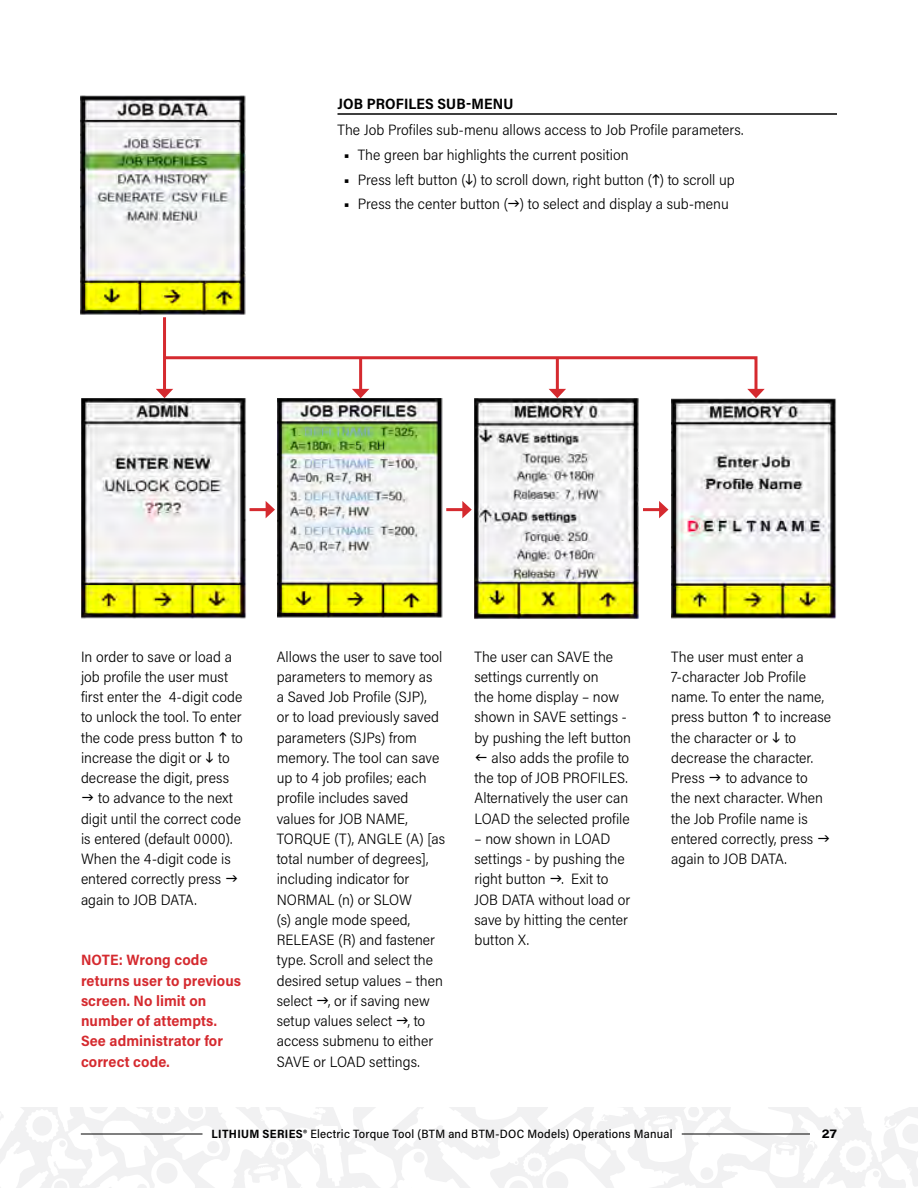
<style>
.page{position:relative;width:918px;height:1188px;background:#fff}
.page>*{position:absolute;margin:0;border:0;box-sizing:border-box;transform-origin:0 0}
.t1{font:300 15px/20.2px "Acumin Pro Semi Cond";color:#000}
.t2{font:700 15px/20.2px "Acumin Pro Semi Cond";letter-spacing:.005em;color:#d52a2f}
.t3{font:700 15px "Acumin Pro Semi Cond";letter-spacing:.01em;color:#000}
.t4{font:500 12px "Acumin Pro Semi Cond";letter-spacing:.02em;color:#000}
.t5{font:700 12px "Acumin Pro Wide";color:#000}
.s1{font-weight:900}
.s2{font-weight:700}
</style>
<div class="page">
<svg style="left:0;top:1107px;width:918px;height:81px"></svg>
<hr style="left:682px;top:1134px;width:128px;height:1px;background:#000">
<hr style="left:81px;top:1134px;width:122px;height:1px;background:#000">
<hr style="left:338px;top:113px;width:499px;height:2px;background:#000">
<img style="left:81px;top:95px;width:165px;height:220px">
<hr style="left:163px;top:317px;width:3px;height:75px;background:#d52a2f">
<svg style="left:156px;top:356px;width:609px;height:42px"></svg>
<img style="left:81px;top:398px;width:165px;height:221px">
<img style="left:278px;top:398px;width:165px;height:220px">
<img style="left:474px;top:398px;width:165px;height:221px">
<img style="left:671px;top:398px;width:165px;height:221px">
<hr style="left:250px;top:508px;width:18px;height:3px;background:#d52a2f">
<svg style="left:266px;top:501px;width:9px;height:17px"></svg>
<hr style="left:446px;top:508px;width:19px;height:3px;background:#d52a2f">
<svg style="left:462px;top:501px;width:10px;height:17px"></svg>
<hr style="left:643px;top:508px;width:19px;height:3px;background:#d52a2f">
<svg style="left:659px;top:501px;width:9px;height:17px"></svg>
<p class="t3" style="left:338px;top:93px;width:177px">JOB PROFILES SUB-MENU</p>
<p class="t1" style="left:338px;top:119px;width:407px">The Job Profiles sub-menu allows access to Job Profile parameters.</p>
<p class="t1" style="left:344px;top:144px;width:286px"><span class="s1">•</span> The green bar highlights the current position</p>
<p class="t1" style="left:344px;top:169px;width:392px"><span class="s1">•</span> Press left button ( ) to scroll down, right button ( ) to scroll up</p>
<p class="t1" style="left:344px;top:193px;width:386px"><span class="s1">•</span> Press the center button ( ) to select and display a sub-menu</p>
<p class="t1" style="left:81px;top:646px;width:153px">In order to save or load a</p>
<p class="t1" style="left:81px;top:666px;width:149px">job profile the user must</p>
<p class="t1" style="left:81px;top:686px;width:163px">first enter the 4-digit code</p>
<p class="t1" style="left:81px;top:706px;width:162px">to unlock the tool. To enter</p>
<p class="t1" style="left:81px;top:727px;width:163px">the code press button to</p>
<p class="t1" style="left:81px;top:747px;width:150px">increase the digit or to</p>
<p class="t1" style="left:81px;top:767px;width:150px">decrease the digit, press</p>
<p class="t1" style="left:98px;top:787px;width:136px">to advance to the next</p>
<p class="t1" style="left:81px;top:808px;width:162px">digit until the correct code</p>
<p class="t1" style="left:81px;top:828px;width:153px">is entered (default 0000).</p>
<p class="t1" style="left:81px;top:848px;width:151px">When the 4-digit code is</p>
<p class="t1" style="left:81px;top:868px;width:142px">entered correctly press</p>
<p class="t1" style="left:81px;top:889px;width:117px">again to JOB DATA.</p>
<p class="t2" style="left:81px;top:949px;width:162px">NOTE: Wrong code returns user to previous screen. No limit on number of attempts.<br>See administrator for correct code.</p>
<p class="t1" style="left:277px;top:646px;width:170px">Allows the user to save tool parameters to memory as<br>a Saved Job Profile (SJP),<br>or to load previously saved parameters (SJPs) from memory. The tool can save up to 4 job profiles; each profile includes saved values for JOB NAME,<br>TORQUE (T), ANGLE (A) [as total number of degrees], including indicator for<br>NORMAL (n) or SLOW<br>(s) angle mode speed,<br>RELEASE (R) and fastener type. Scroll and select the desired setup values – then select , or if saving new setup values select , to access submenu to either<br>SAVE or LOAD settings.</p>
<p class="t1" style="left:474px;top:646px;width:140px">The user can SAVE the</p>
<p class="t1" style="left:474px;top:666px;width:126px">settings currently on</p>
<p class="t1" style="left:474px;top:686px;width:146px">the home display – now</p>
<p class="t1" style="left:474px;top:706px;width:154px">shown in SAVE settings -</p>
<p class="t1" style="left:474px;top:727px;width:158px">by pushing the left button</p>
<p class="t1" style="left:492px;top:747px;width:139px">also adds the profile to</p>
<p class="t1" style="left:474px;top:767px;width:155px">the top of JOB PROFILES.</p>
<p class="t1" style="left:474px;top:787px;width:155px">Alternatively the user can</p>
<p class="t1" style="left:474px;top:808px;width:157px">LOAD the selected profile</p>
<p class="t1" style="left:474px;top:828px;width:157px">– now shown in LOAD settings - by pushing the right button . Exit to<br>JOB DATA without load or save by hitting the center button X.</p>
<p class="t1" style="left:671px;top:646px;width:162px">The user must enter a<br>7-character Job Profile name. To enter the name, press button to increase the character or to decrease the character.<br>Press</p>
<p class="t1" style="left:671px;top:767px;width:154px;text-indent:54px">to advance to the next character. When the Job Profile name is entered correctly, press again to JOB DATA.</p>
<p class="t4" style="left:212px;top:1125px;width:462px"><span class="s2">LITHIUM SERIES®</span> Electric Torque Tool (BTM and BTM-DOC Models) Operations Manual</p>
<p class="t5" style="left:822px;top:1125px;width:17px">27</p>
</div>
